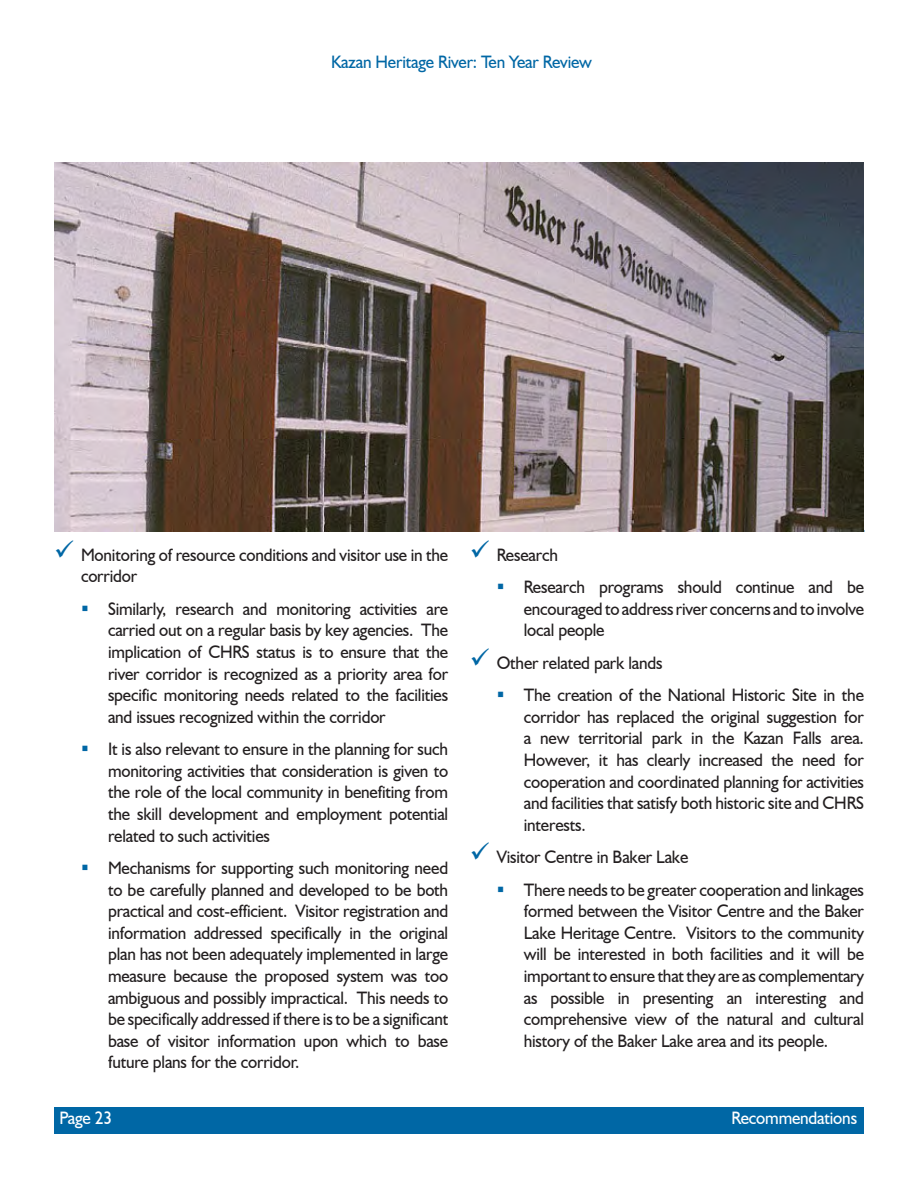
<style>
.page{position:relative;width:918px;height:1188px;background:#fff}
.page>*{position:absolute;margin:0;border:0;box-sizing:border-box;transform-origin:0 0}
.t1{font:18px/21.6px "Humanist 521 BT";letter-spacing:-.01em;color:#231f20;text-align:justify;scale:.95 1}
.t2{font:18px "Humanist 521 BT";letter-spacing:-.01em;color:#0067a5;scale:.95 1}
.t3{font:18px "Humanist 521 BT";letter-spacing:-.01em;color:#fff;scale:.95 1}
.s1{color:#0067a5}
</style>
<div class="page">
<div style="left:54px;top:1107px;width:810px;height:27px;background:#0067a5"></div>
<hr style="left:54px;top:530px;width:810px;height:2px;background:#0067a5">
<img style="left:54px;top:162px;width:810px;height:369px">
<p class="t2" style="left:331px;top:50px;width:276px">Kazan Heritage River: Ten Year Review</p>
<p class="t1" style="left:81px;top:544px;width:388px;text-indent:-27px"><span class="s1">✓</span> Monitoring of resource conditions and visitor use in the corridor</p>
<p class="t1" style="left:108px;top:598px;width:360px;text-indent:-27px"><span class="s1">▪</span> Similarly, research and monitoring activities are carried out on a regular basis by key agencies. The implication of CHRS status is to ensure that the river corridor is recognized as a priority area for specific monitoring needs related to the facilities and issues recognized within the corridor</p>
<p class="t1" style="left:108px;top:738px;width:360px;text-indent:-27px"><span class="s1">▪</span> It is also relevant to ensure in the planning for such monitoring activities that consideration is given to the role of the local community in benefiting from the skill development and employment potential related to such activities</p>
<p class="t1" style="left:108px;top:857px;width:360px;text-indent:-27px"><span class="s1">▪</span> Mechanisms for supporting such monitoring need to be carefully planned and developed to be both practical and cost-efficient. Visitor registration and information addressed specifically in the original plan has not been adequately implemented in large measure because the proposed system was too ambiguous and possibly impractical. This needs to be specifically addressed if there is to be a significant base of visitor information upon which to base future plans for the corridor.</p>
<p class="t3" style="left:59px;top:1106px;width:57px">Page 23</p>
<p class="t1" style="left:470px;top:544px;width:94px"><span class="s1">✓</span> Research</p>
<p class="t1" style="left:524px;top:576px;width:360px;text-indent:-27px"><span class="s1">▪</span> Research programs should continue and be encouraged to address river concerns and to involve local people</p>
<p class="t1" style="left:470px;top:652px;width:204px"><span class="s1">✓</span> Other related park lands</p>
<p class="t1" style="left:524px;top:684px;width:360px;text-indent:-27px"><span class="s1">▪</span> The creation of the National Historic Site in the corridor has replaced the original suggestion for a new territorial park in the Kazan Falls area.<br>However, it has clearly increased the need for cooperation and coordinated planning for activities and facilities that satisfy both historic site and CHRS interests.</p>
<p class="t1" style="left:470px;top:846px;width:232px"><span class="s1">✓</span> Visitor Centre in Baker Lake</p>
<p class="t1" style="left:524px;top:878px;width:360px;text-indent:-27px"><span class="s1">▪</span> There needs to be greater cooperation and linkages formed between the Visitor Centre and the Baker Lake Heritage Centre. Visitors to the community will be interested in both facilities and it will be important to ensure that they are as complementary as possible in presenting an interesting and comprehensive view of the natural and cultural history of the Baker Lake area and its people.</p>
<p class="t3" style="left:732px;top:1106px;width:134px">Recommendations</p>
</div>
